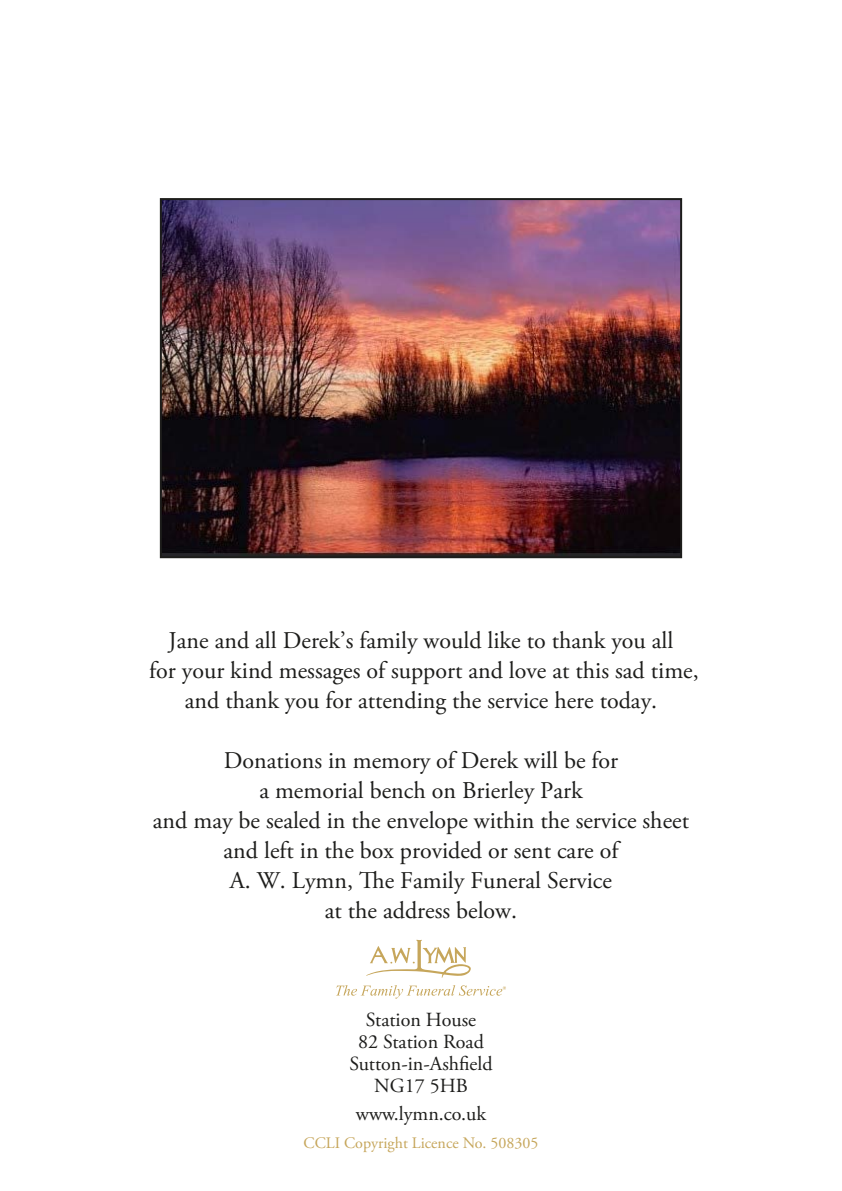
<style>
.page{position:relative;width:842px;height:1191px;background:#fff}
.page>*{position:absolute;margin:0;border:0;box-sizing:border-box;transform-origin:0 0}
.t1{font:24px/30px "Adobe Garamond Pro";color:#1d1d1b;text-align:center}
.t2{font:20px/22px "Adobe Garamond Pro";color:#1d1d1b;text-align:center}
.t3{font:16px "Adobe Garamond Pro";color:#c6a65b}
</style>
<div class="page">
<img style="left:163px;top:201px;width:516px;height:354px">
<div style="left:160px;top:198px;width:522px;height:360px;border:2px solid #1d1d1b"></div>
<svg style="left:336px;top:939px;width:170px;height:59px"></svg>
<p class="t1" style="left:149px;top:626px;width:551px">Jane and all Derek’s family would like to thank you all<br>for your kind messages of support and love at this sad time, and thank you for attending the service here today.</p>
<p class="t1" style="left:153px;top:746px;width:538px">Donations in memory of Derek will be for<br>a memorial bench on Brierley Park<br>and may be sealed in the envelope within the service sheet and left in the box provided or sent care of<br>A. W. Lymn, The Family Funeral Service<br>at the address below.</p>
<p class="t2" style="left:349px;top:1009px;width:145px">Station House<br>82 Station Road<br>Sutton-in-Ashfield<br>NG17 5HB</p>
<p class="t2" style="left:356px;top:1103px;width:132px">www.lymn.co.uk</p>
<p class="t3" style="left:304px;top:1133px;width:236px">CCLI Copyright Licence No. 508305</p>
</div>
